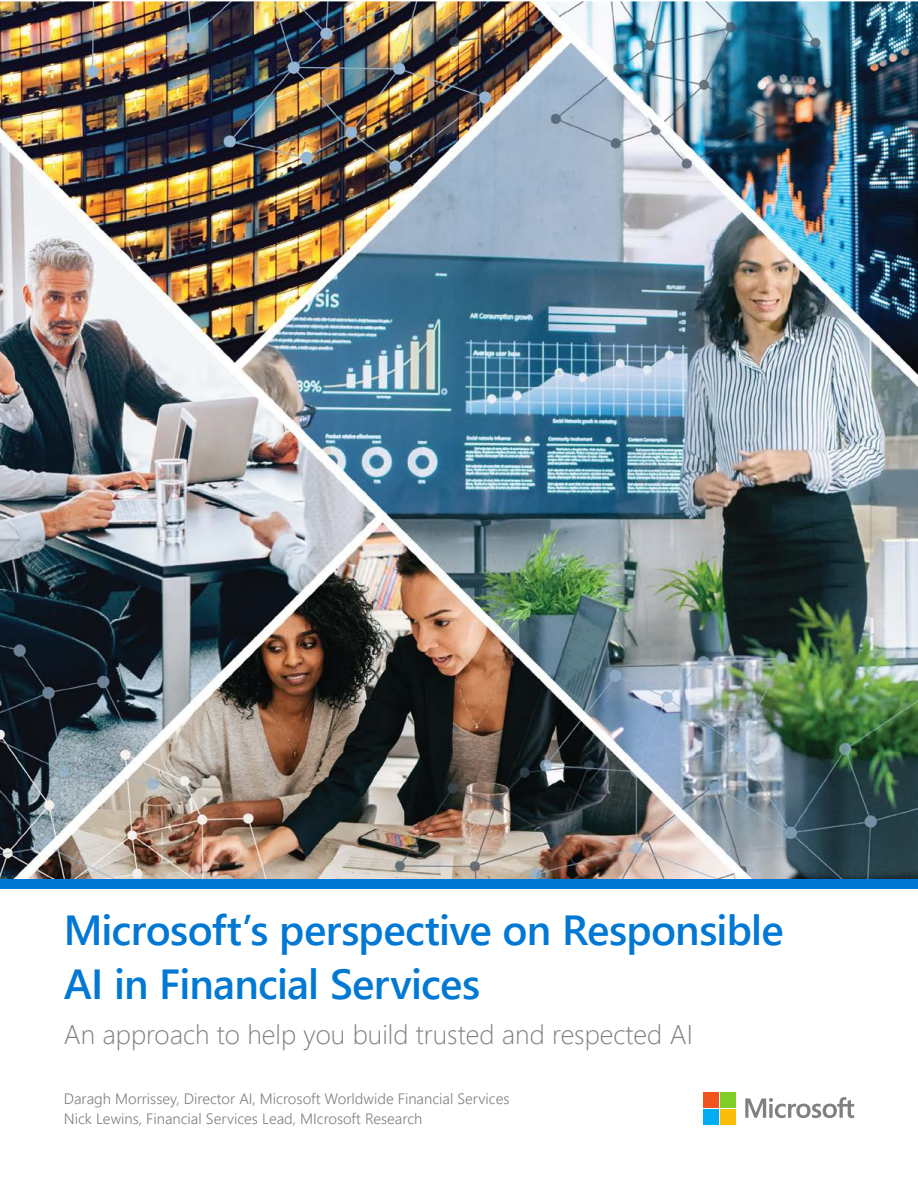
<style>
.page{position:relative;width:918px;height:1188px;background:#fff}
.page>*{position:absolute;margin:0;border:0;box-sizing:border-box;transform-origin:0 0}
.t1{font:600 42px/54px "Segoe UI";letter-spacing:-.015em;color:#0078d4}
.t2{font:300 27px "Segoe UI";color:#808080}
.t3{font:300 15px/20.5px "Segoe UI";color:#808080}
</style>
<div class="page">
<img style="left:0;top:2px;width:918px;height:877px">
<svg style="left:745px;top:1097px;width:109px;height:21px"></svg>
<div style="left:703px;top:1092px;width:16px;height:15px;background:#f2521c"></div>
<div style="left:720px;top:1092px;width:16px;height:15px;background:#80cc29"></div>
<div style="left:703px;top:1109px;width:16px;height:15px;background:#00adf0"></div>
<div style="left:720px;top:1109px;width:16px;height:15px;background:#fabd0a"></div>
<div style="left:0;top:879px;width:918px;height:10px;background:#0078d4"></div>
<h1 class="t1" style="left:64px;top:902px;width:722px">Microsoft’s perspective on Responsible<br>AI in Financial Services</h1>
<h2 class="t2" style="left:64px;top:1014px;width:631px">An approach to help you build trusted and respected AI</h2>
<p class="t3" style="left:64px;top:1088px;width:447px">Daragh Morrissey, Director AI, Microsoft Worldwide Financial Services<br>Nick Lewins, Financial Services Lead, MIcrosoft Research</p>
</div>
